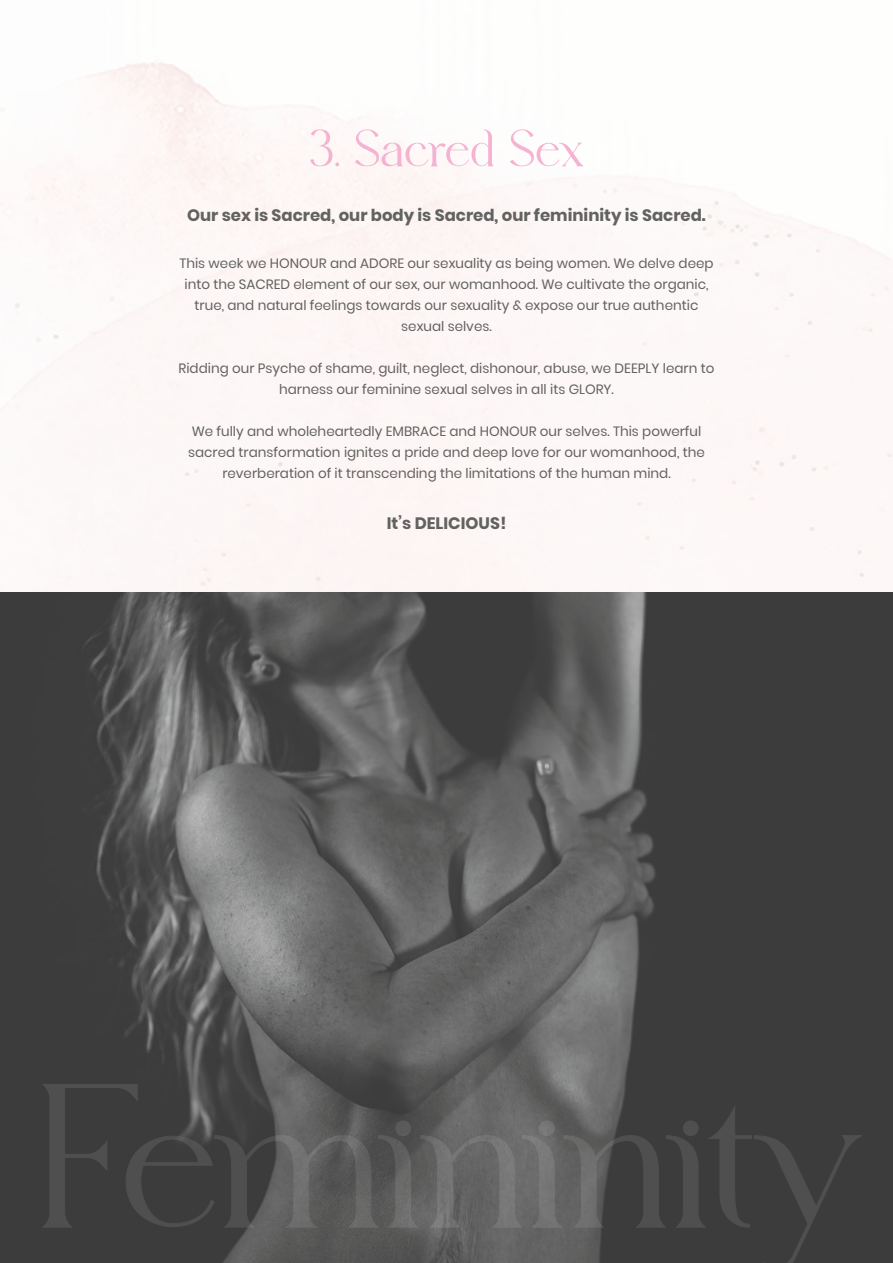
<style>
.page{position:relative;width:893px;height:1263px;background:#fff}
.page>*{position:absolute;margin:0;border:0;box-sizing:border-box;transform-origin:0 0}
.t1{font:52.5px "Edensor Free";color:#f5b3d1}
.t2{font:700 16.5px "Poppins";color:#626260}
.t3{font:13.5px/21px "Poppins";color:#626260;text-align:center}
</style>
<div class="page">
<img style="left:0;top:592px;width:893px;height:671px">
<svg style="left:41px;top:1083px;width:821px;height:180px;background:#4b4b4b"></svg>
<h1 class="t1" style="left:309px;top:116px;width:276px">3. Sacred Sex</h1>
<p class="t2" style="left:187px;top:206px;width:520px">Our sex is Sacred, our body is Sacred, our femininity is Sacred.</p>
<p class="t3" style="left:179px;top:253px;width:536px">This week we HONOUR and ADORE our sexuality as being women. We delve deep into the SACRED element of our sex, our womanhood. We cultivate the organic, true, and natural feelings towards our sexuality &amp; expose our true authentic sexual selves.</p>
<p class="t3" style="left:179px;top:358px;width:537px">Ridding our Psyche of shame, guilt, neglect, dishonour, abuse, we DEEPLY learn to harness our feminine sexual selves in all its GLORY.</p>
<p class="t3" style="left:188px;top:421px;width:518px">We fully and wholeheartedly EMBRACE and HONOUR our selves. This powerful sacred transformation ignites a pride and deep love for our womanhood, the reverberation of it transcending the limitations of the human mind.</p>
<p class="t2" style="left:387px;top:513px;width:121px">It’s DELICIOUS!</p>
</div>
